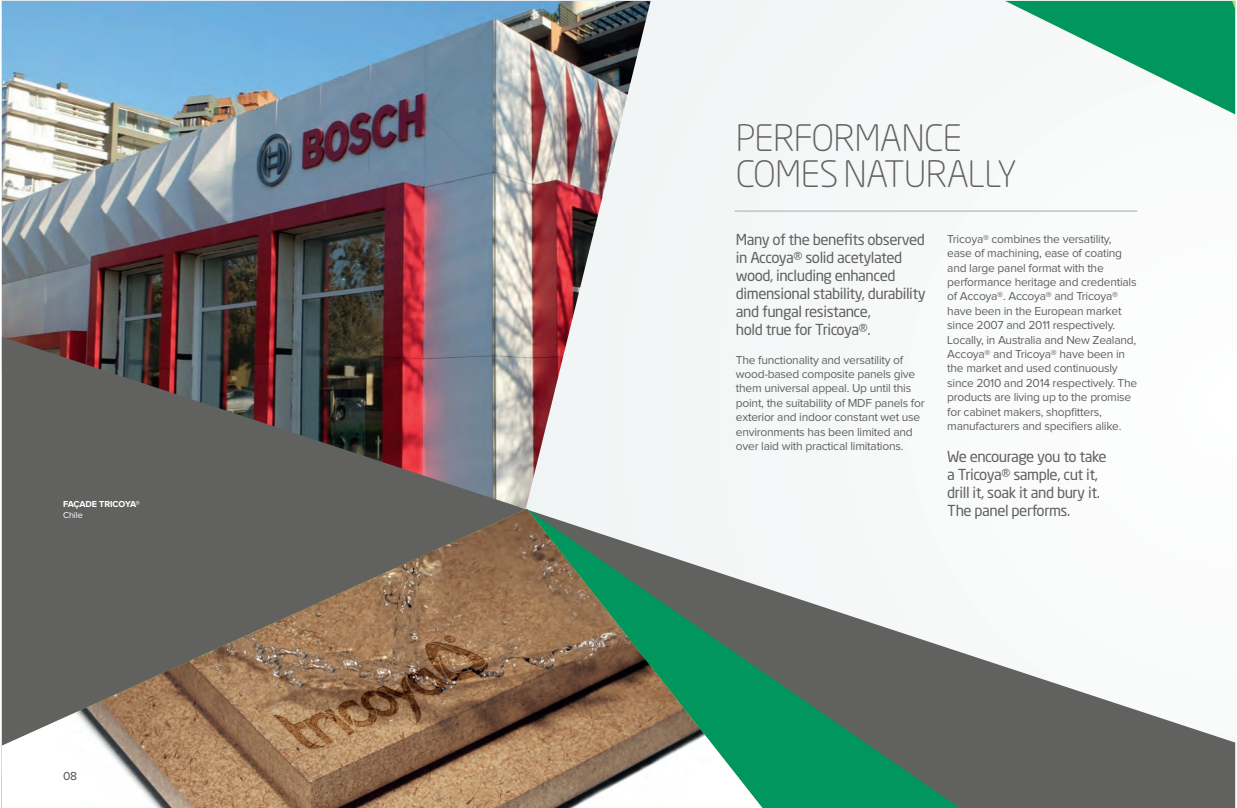
<style>
.page{position:relative;width:1237px;height:808px;background:#fff}
.page>*{position:absolute;margin:0;border:0;box-sizing:border-box;transform-origin:0 0}
.t1{font:300 36px/36px "Neo Sans W1 G";letter-spacing:-.02em;color:#616260}
.t2{font:15px/18px "Neo Sans W1 G";letter-spacing:-.03em;color:#616260}
.t3{font:12px/14.4px "Proxima Nova";letter-spacing:-.02em;color:#616260}
.t4{font:12px "Proxima Nova";color:#4b4c4b}
.t5{font:700 9px "Proxima Nova";letter-spacing:-.01em;color:#fff}
.t6{font:9px "Proxima Nova";letter-spacing:-.01em;color:#fff}
</style>
<div class="page">
<div style="left:2px;top:1px;width:1233px;height:807px;background:#f9fafa"></div>
<img style="left:2px;top:1px;width:649px;height:336px">
<svg style="left:2px;top:337px;width:1082px;height:356px"></svg>
<hr style="left:735px;top:211px;width:402px;height:1px;background:#a8a9ad">
<svg style="left:763px;top:509px;width:198px;height:184px"></svg>
<img style="left:2px;top:509px;width:761px;height:299px">
<svg style="left:1005px;top:0;width:231px;height:114px"></svg>
<svg style="left:609px;top:693px;width:627px;height:115px"></svg>
<p class="t5" style="left:63px;top:500px;width:78px">FAÇADE TRICOYA®</p>
<p class="t6" style="left:63px;top:511px;width:21px">Chile</p>
<p class="t4" style="left:63px;top:770px;width:16px">08</p>
<p class="t1" style="left:736px;top:120px;width:283px">PERFORMANCE<br>COMES NATURALLY</p>
<p class="t2" style="left:736px;top:230px;width:191px">Many of the benefits observed in Accoya® solid acetylated wood, including enhanced dimensional stability, durability and fungal resistance,<br>hold true for Tricoya®.</p>
<p class="t3" style="left:736px;top:353px;width:190px">The functionality and versatility of wood-based composite panels give them universal appeal. Up until this point, the suitability of MDF panels for exterior and indoor constant wet use environments has been limited and over laid with practical limitations.</p>
<p class="t3" style="left:947px;top:232px;width:192px">Tricoya® combines the versatility, ease of machining, ease of coating and large panel format with the performance heritage and credentials of Accoya®. Accoya® and Tricoya® have been in the European market since 2007 and 2011 respectively.<br>Locally, in Australia and New Zealand, Accoya® and Tricoya® have been in the market and used continuously since 2010 and 2014 respectively. The products are living up to the promise for cabinet makers, shopfitters, manufacturers and specifiers alike.</p>
<p class="t2" style="left:947px;top:448px;width:161px">We encourage you to take a Tricoya® sample, cut it, drill it, soak it and bury it.<br>The panel performs.</p>
</div>
